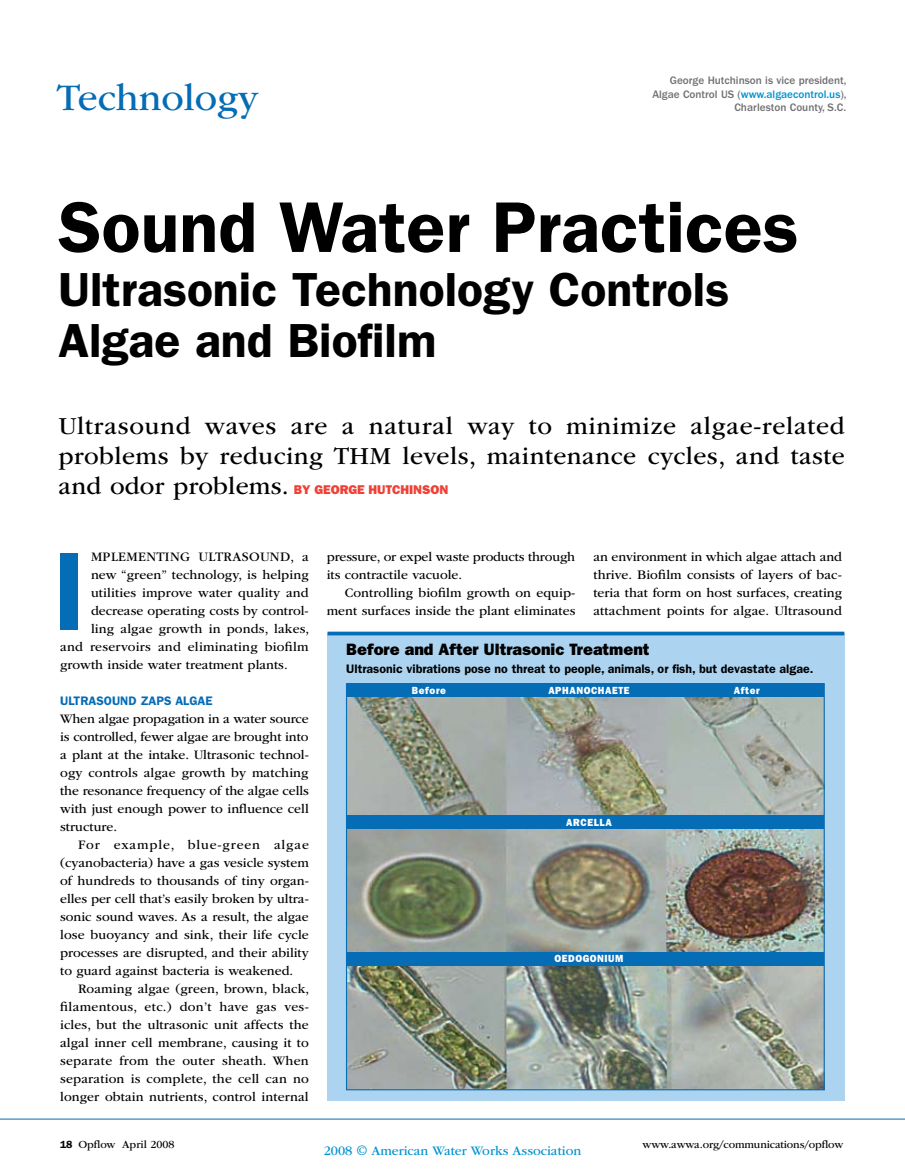
<style>
.page{position:relative;width:905px;height:1175px;background:#fff}
.page>*{position:absolute;margin:0;border:0;box-sizing:border-box;transform-origin:0 0}
.t1{font:600 111px "ITC Franklin Gothic Std";color:#056cb6}
.t2{font:600 72px "ITC Franklin Gothic Std";color:#000}
.t3{font:600 48px/51px "ITC Franklin Gothic Std";color:#000}
.t4{font:39px "ITC Garamond Std";color:#056cb6}
.t5{font:25.5px/30px "ITC Garamond Std";letter-spacing:.02em;color:#000}
.t6{font:16.5px "ITC Franklin Gothic Std Hvy";color:#000}
.t7{font:13.5px/18px "ITC Garamond Std";letter-spacing:.005em;color:#000;text-align:justify}
.t8{font:13.5px "ITC Garamond Std";color:#0092cf}
.t9{font:13.5px "ITC Garamond Std";letter-spacing:.025em;color:#000}
.t10{font:12.75px "ITC Franklin Gothic Std Hvy";color:#ef4135}
.t11{font:600 12.3px "ITC Franklin Gothic Std";color:#000}
.t12{font:600 12.3px "ITC Franklin Gothic Std";color:#056cb6}
.t13{font:500 11.25px/13.5px "ITC Franklin Gothic Std";color:#717074;text-align:right}
.t14{font:11.25px "ITC Garamond Std";letter-spacing:-.01em;color:#000}
.t15{font:10.35px "ITC Franklin Gothic Std Hvy";letter-spacing:.06em;color:#fff;scale:.93 1}
.s1{color:#0092cf}
.s2{font-family:"ITC Garamond Std";font-size:25.5px;color:#000}
.s3{font-family:"ITC Franklin Gothic Std";font-weight:600;font-size:10.5px}
</style>
<div class="page">
<div style="left:327px;top:633px;width:517px;height:468px;background:#acd4f1"></div>
<svg style="left:327px;top:631px;width:517px;height:4px;background:#2d83c1"></svg>
<hr style="left:0;top:1118px;width:904px;height:1px;background:#056cb6">
<img style="left:348px;top:696px;width:474px;height:392px">
<div style="left:347px;top:683px;width:476px;height:13px;background:#056cb6"></div>
<div style="left:347px;top:815px;width:476px;height:14px;background:#056cb6"></div>
<div style="left:347px;top:952px;width:476px;height:13px;background:#056cb6"></div>
<h3 class="t4" style="left:57px;top:76px;width:203px">Technology</h3>
<p class="t13" style="left:652px;top:74px;width:196px">George Hutchinson is vice president,<br>Algae Control US (<span class="s1">www.algaecontrol.us</span>),<br>Charleston County, S.C.</p>
<h2 class="t2" style="left:58px;top:185px;width:741px">Sound Water Practices</h2>
<h3 class="t3" style="left:58px;top:264px;width:672px">Ultrasonic Technology Controls<br>Algae and Biofilm</h3>
<h3 class="t5" style="left:58px;top:411px;width:788px">Ultrasound waves are a natural way to minimize algae-related problems by reducing THM levels, maintenance cycles, and taste</h3>
<p class="t10" style="left:58px;top:482px;width:391px"><span class="s2">and odor problems.</span> BY GEORGE HUTCHINSON</p>
<p class="t9" style="left:91px;top:549px;width:219px">mplementing ultrasound, a</p>
<p class="t7" style="left:91px;top:566px;width:219px">new “green” technology, is helping</p>
<p class="t7" style="left:91px;top:584px;width:219px">utilities improve water quality and</p>
<p class="t7" style="left:91px;top:602px;width:219px">decrease operating costs by control-</p>
<p class="t7" style="left:91px;top:620px;width:220px">ling algae growth in ponds, lakes,</p>
<p class="t7" style="left:60px;top:638px;width:250px">and reservoirs and eliminating biofilm</p>
<p class="t7" style="left:60px;top:656px;width:229px">growth inside water treatment plants.</p>
<p class="t12" style="left:60px;top:694px;width:154px">Ultrasound Zaps Algae</p>
<p class="t7" style="left:60px;top:710px;width:250px">When algae propagation in a water source is controlled, fewer algae are brought into a plant at the intake. Ultrasonic technol&shy;ogy controls algae growth by matching the resonance frequency of the algae cells with just enough power to influence cell structure.</p>
<p class="t7" style="left:60px;top:836px;width:250px;text-indent:18px">For example, blue-green algae (cyanobacteria) have a gas vesicle system of hundreds to thousands of tiny organ&shy;elles per cell that’s easily broken by ultra&shy;sonic sound waves. As a result, the algae lose buoyancy and sink, their life cycle processes are disrupted, and their ability to guard against bacteria is weakened.</p>
<p class="t7" style="left:60px;top:980px;width:251px;text-indent:18px">Roaming algae (green, brown, black, filamentous, etc.) don’t have gas ves&shy;icles, but the ultrasonic unit affects the algal inner cell membrane, causing it to separate from the outer sheath. When separation is complete, the cell can no longer obtain nutrients, control internal</p>
<h1 class="t1" style="left:53px;top:526px;width:35px">I</h1>
<p class="t7" style="left:327px;top:548px;width:250px">pressure, or expel waste products through its contractile vacuole.</p>
<p class="t7" style="left:327px;top:584px;width:250px;text-align:right">Controlling biofilm growth on equip&shy;ment surfaces inside the plant eliminates</p>
<p class="t7" style="left:593px;top:548px;width:250px">an environment in which algae attach and thrive. Biofilm consists of layers of bac&shy;teria that form on host surfaces, creating</p>
<p class="t7" style="left:593px;top:602px;width:250px">attachment points for algae. Ultrasound</p>
<p class="t6" style="left:346px;top:639px;width:305px">Before and After Ultrasonic Treatment</p>
<p class="t11" style="left:346px;top:661px;width:468px">Ultrasonic vibrations pose no threat to people, animals, or fish, but devastate algae.</p>
<p class="t15" style="left:412px;top:684px;width:38px">Before</p>
<p class="t15" style="left:548px;top:684px;width:89px">APHANOCHAETE</p>
<p class="t15" style="left:733px;top:684px;width:29px">After</p>
<p class="t15" style="left:566px;top:816px;width:50px">ARCELLA</p>
<p class="t15" style="left:554px;top:952px;width:76px">OEDOGONIUM</p>
<p class="t14" style="left:60px;top:1137px;width:116px"><span class="s3">18</span> Opflow April 2008</p>
<p class="t14" style="left:642px;top:1137px;width:202px">www.awwa.org/communications/opflow</p>
<p class="t8" style="left:324px;top:1143px;width:259px">2008 © American Water Works Association</p>
</div>
